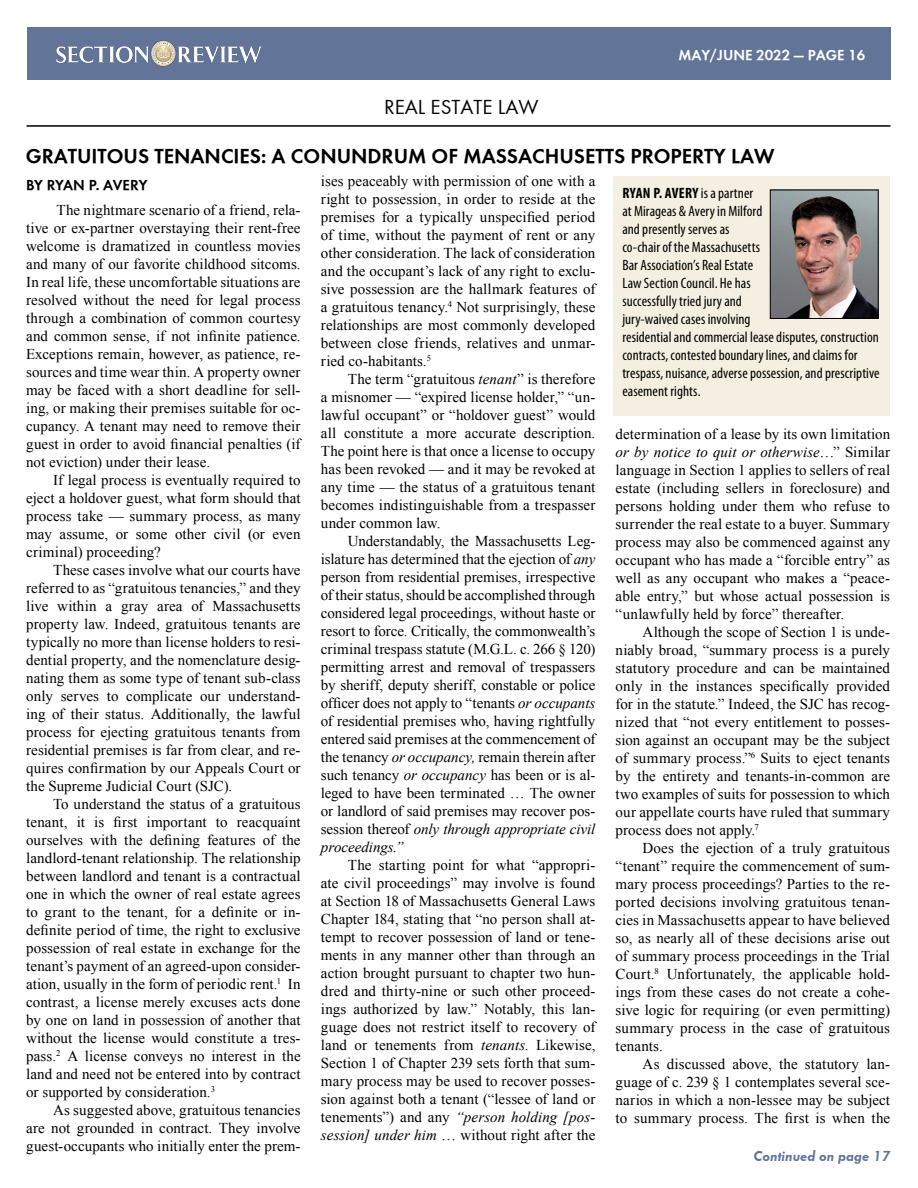
<style>
.page{position:relative;width:918px;height:1188px;background:#fff}
.page>*{position:absolute;margin:0;border:0;box-sizing:border-box;transform-origin:0 0}
.t1{font:700 21px "Function";color:#000}
.t2{font:21px "Function";color:#000}
.t3{font:15px/18px "Times New Roman";letter-spacing:.005em;color:#000;text-align:justify}
.t4{font:condensed 15px/18px "Myriad Pro";letter-spacing:.005em;color:#000}
.t5{font:700 15px "Function";color:#fff}
.t6{font:italic 700 15px "Function";color:#627498}
.t7{font:700 15px "Function";letter-spacing:-.015em;color:#000}
.s1{font-style:italic}
.s2{font-weight:700}
</style>
<div class="page">
<div style="left:27px;top:27px;width:864px;height:53px;background:#627498"></div>
<img style="left:56px;top:40px;width:206px;height:27px">
<hr style="left:27px;top:125px;width:864px;height:2px;background:#000">
<div style="left:614px;top:176px;width:276px;height:239px;background:#f4efe0"></div>
<img style="left:772px;top:192px;width:105px;height:125px">
<div style="left:770px;top:190px;width:109px;height:129px;border:1px solid #000"></div>
<p class="t5" style="left:678px;top:47px;width:189px">MAY/JUNE 2022 — PAGE 16</p>
<h1 class="t2" style="left:384px;top:94px;width:156px">REAL ESTATE LAW</h1>
<h1 class="t1" style="left:26px;top:144px;width:750px">GRATUITOUS TENANCIES: A CONUNDRUM OF MASSACHUSETTS PROPERTY LAW</h1>
<p class="t7" style="left:26px;top:176px;width:123px">BY RYAN P. AVERY</p>
<p class="t3" style="left:26px;top:200px;width:276px;text-indent:30px">The nightmare scenario of a friend, rela&shy;tive or ex-partner overstaying their rent-free welcome is dramatized in countless movies and many of our favorite childhood sitcoms.<br>In real life, these uncomfortable situations are resolved without the need for legal process through a combination of common courtesy and common sense, if not infinite patience.<br>Exceptions remain, however, as patience, re&shy;sources and time wear thin. A property owner may be faced with a short deadline for sell&shy;ing, or making their premises suitable for oc&shy;cupancy. A tenant may need to remove their guest in order to avoid financial penalties (if not eviction) under their lease.</p>
<p class="t3" style="left:26px;top:470px;width:276px;text-indent:27px">If legal process is eventually required to eject a holdover guest, what form should that process take — summary process, as many may assume, or some other civil (or even criminal) proceeding?</p>
<p class="t3" style="left:26px;top:560px;width:276px;text-indent:27px">These cases involve what our courts have referred to as “gratuitous tenancies,” and they live within a gray area of Massachusetts property law. Indeed, gratuitous tenants are typically no more than license holders to resi&shy;dential property, and the nomenclature desig&shy;nating them as some type of tenant sub-class only serves to complicate our understand&shy;ing of their status. Additionally, the lawful process for ejecting gratuitous tenants from residential premises is far from clear, and re&shy;quires confirmation by our Appeals Court or the Supreme Judicial Court (SJC).</p>
<p class="t3" style="left:26px;top:794px;width:276px;text-indent:27px">To understand the status of a gratuitous tenant, it is first important to reacquaint ourselves with the defining features of the landlord-tenant relationship. The relationship between landlord and tenant is a contractual one in which the owner of real estate agrees to grant to the tenant, for a definite or in&shy;definite period of time, the right to exclusive possession of real estate in exchange for the tenant’s payment of an agreed-upon consider&shy;ation, usually in the form of periodic rent.<sup>1</sup> In contrast, a license merely excuses acts done by one on land in possession of another that without the license would constitute a tres&shy;pass.<sup>2</sup> A license conveys no interest in the land and need not be entered into by contract or supported by consideration.<sup>3</sup></p>
<p class="t3" style="left:26px;top:1100px;width:276px;text-indent:27px">As suggested above, gratuitous tenancies are not grounded in contract. They involve guest-occupants who initially enter the prem-</p>
<p class="t3" style="left:321px;top:172px;width:276px">ises peaceably with permission of one with a right to possession, in order to reside at the premises for a typically unspecified period of time, without the payment of rent or any other consideration. The lack of consideration and the occupant’s lack of any right to exclu&shy;sive possession are the hallmark features of a gratuitous tenancy.<sup>4</sup> Not surprisingly, these relationships are most commonly developed between close friends, relatives and unmar&shy;ried co-habitants.<sup>5</sup></p>
<p class="t3" style="left:321px;top:370px;width:276px;text-indent:27px">The term “gratuitous <span class="s1">tenant</span>” is therefore a misnomer — “expired license holder,” “un&shy;lawful occupant” or “holdover guest” would all constitute a more accurate description.<br>The point here is that once a license to occupy has been revoked — and it may be revoked at any time — the status of a gratuitous tenant becomes indistinguishable from a trespasser under common law.</p>
<p class="t3" style="left:321px;top:532px;width:276px;text-indent:27px">Understandably, the Massachusetts Leg&shy;islature has determined that the ejection of <span class="s1">any </span>person from residential premises, irrespective of their status, should be accomplished through considered legal proceedings, without haste or resort to force. Critically, the commonwealth’s criminal trespass statute (M.G.L. c. 266 § 120) permitting arrest and removal of trespassers by sheriff, deputy sheriff, constable or police officer does not apply to “tenants <span class="s1">or occupants </span>of residential premises who, having rightfully entered said premises at the commencement of the tenancy <span class="s1">or occupancy,</span> remain therein after such tenancy <span class="s1">or occupancy</span> has been or is al&shy;leged to have been terminated … The owner or landlord of said premises may recover pos&shy;session thereof <span class="s1">only through appropriate civil proceedings.”</span></p>
<p class="t3" style="left:321px;top:856px;width:276px;text-indent:27px">The starting point for what “appropri&shy;ate civil proceedings” may involve is found at Section 18 of Massachusetts General Laws Chapter 184, stating that “no person shall at&shy;tempt to recover possession of land or tene&shy;ments in any manner other than through an action brought pursuant to chapter two hun&shy;dred and thirty-nine or such other proceed&shy;ings authorized by law.” Notably, this lan&shy;guage does not restrict itself to recovery of land or tenements from <span class="s1">tenants</span>. Likewise, Section 1 of Chapter 239 sets forth that sum&shy;mary process may be used to recover posses&shy;sion against both a tenant (“lessee of land or tenements”) and any <span class="s1">“person holding [pos&shy;session] under him</span> … without right after the</p>
<p class="t4" style="left:622px;top:184px;width:259px"><span class="s2">RYAN P. AVERY</span> is a partner<br>at Mirageas &amp; Avery in Milford<br>and presently serves as<br>co-chair of the Massachusetts<br>Bar Association’s Real Estate<br>Law Section Council. He has<br>successfully tried jury and<br>jury-waived cases involving<br>residential and commercial lease disputes, construction contracts, contested boundary lines, and claims for trespass, nuisance, adverse possession, and prescriptive easement rights.</p>
<p class="t3" style="left:616px;top:425px;width:276px">determination of a lease by its own limitation <span class="s1">or by notice to quit or otherwise</span>…” Similar language in Section 1 applies to sellers of real estate (including sellers in foreclosure) and persons holding under them who refuse to surrender the real estate to a buyer. Summary process may also be commenced against any occupant who has made a “forcible entry” as well as any occupant who makes a “peace&shy;able entry,” but whose actual possession is “unlawfully held by force” thereafter.</p>
<p class="t3" style="left:616px;top:623px;width:276px;text-indent:27px">Although the scope of Section 1 is unde&shy;niably broad, “summary process is a purely statutory procedure and can be maintained only in the instances specifically provided for in the statute.” Indeed, the SJC has recog&shy;nized that “not every entitlement to posses&shy;sion against an occupant may be the subject of summary process.”<sup>6</sup> Suits to eject tenants by the entirety and tenants-in-common are two examples of suits for possession to which our appellate courts have ruled that summary process does not apply.<sup>7</sup></p>
<p class="t3" style="left:616px;top:839px;width:276px;text-indent:27px">Does the ejection of a truly gratuitous “tenant” require the commencement of sum&shy;mary process proceedings? Parties to the re&shy;ported decisions involving gratuitous tenan&shy;cies in Massachusetts appear to have believed so, as nearly all of these decisions arise out of summary process proceedings in the Trial Court.<sup>8</sup> Unfortunately, the applicable hold&shy;ings from these cases do not create a cohe&shy;sive logic for requiring (or even permitting) summary process in the case of gratuitous tenants.</p>
<p class="t3" style="left:616px;top:1055px;width:276px;text-indent:27px">As discussed above, the statutory lan&shy;guage of c. 239 § 1 contemplates several sce&shy;narios in which a non-lessee may be subject to summary process. The first is when the</p>
<p class="t6" style="left:754px;top:1147px;width:138px">Continued on page 17</p>
</div>
